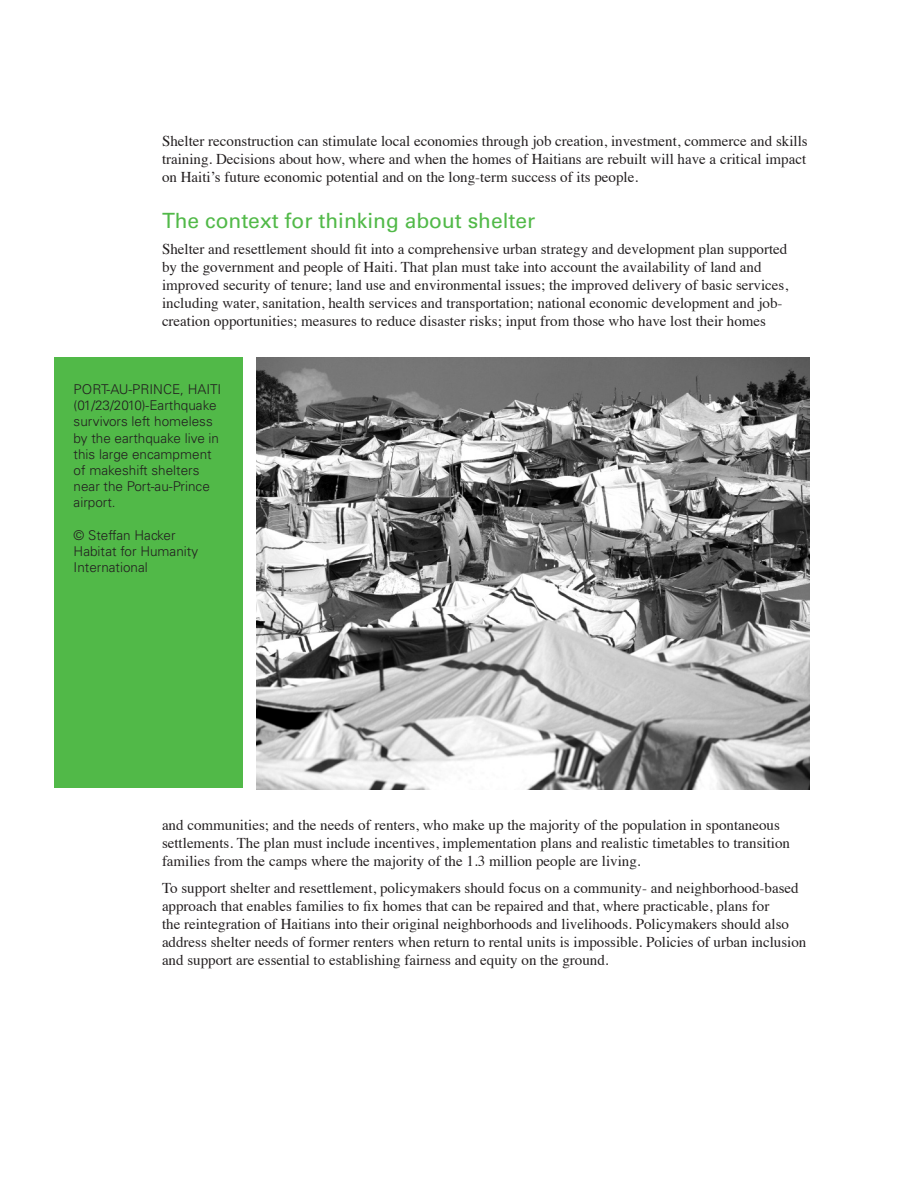
<style>
.page{position:relative;width:918px;height:1188px;background:#fff}
.page>*{position:absolute;margin:0;border:0;box-sizing:border-box;transform-origin:0 0}
.t1{font:21px "Univers LT Std";color:#51b948}
.t2{font:15px/18px "Times";color:#231f20}
.t3{font:300 13.5px/16.2px "Univers LT Std";color:#231f20}
</style>
<div class="page">
<img style="left:256px;top:358px;width:554px;height:432px">
<div style="left:54px;top:358px;width:189px;height:430px;background:#51b948"></div>
<p class="t2" style="left:162px;top:131px;width:647px;text-align:justify">Shelter reconstruction can stimulate local economies through job creation, investment, commerce and skills training. Decisions about how, where and when the homes of Haitians are rebuilt will have a critical impact on Haiti’s future economic potential and on the long-term success of its people.</p>
<p class="t1" style="left:162px;top:208px;width:375px">The context for thinking about shelter</p>
<p class="t2" style="left:162px;top:239px;width:628px">Shelter and resettlement should fit into a comprehensive urban strategy and development plan supported by the government and people of Haiti. That plan must take into account the availability of land and improved security of tenure; land use and environmental issues; the improved delivery of basic services, including water, sanitation, health services and transportation; national economic development and job&shy;creation opportunities; measures to reduce disaster risks; input from those who have lost their homes</p>
<p class="t3" style="left:74px;top:381px;width:149px">PORT-AU-PRINCE, HAITI (01/23/2010)-Earthquake survivors left homeless by the earthquake live in this large encampment of makeshift shelters near the Port-au-Prince airport.</p>
<p class="t3" style="left:74px;top:527px;width:103px">© Steffan Hacker</p>
<p class="t3" style="left:74px;top:543px;width:126px">Habitat for Humanity<br>International</p>
<p class="t2" style="left:162px;top:815px;width:630px">and communities; and the needs of renters, who make up the majority of the population in spontaneous settlements. The plan must include incentives, implementation plans and realistic timetables to transition families from the camps where the majority of the 1.3 million people are living.</p>
<p class="t2" style="left:162px;top:878px;width:646px">To support shelter and resettlement, policymakers should focus on a community- and neighborhood-based approach that enables families to fix homes that can be repaired and that, where practicable, plans for<br>the reintegration of Haitians into their original neighborhoods and livelihoods. Policymakers should also address shelter needs of former renters when return to rental units is impossible. Policies of urban inclusion and support are essential to establishing fairness and equity on the ground.</p>
</div>
